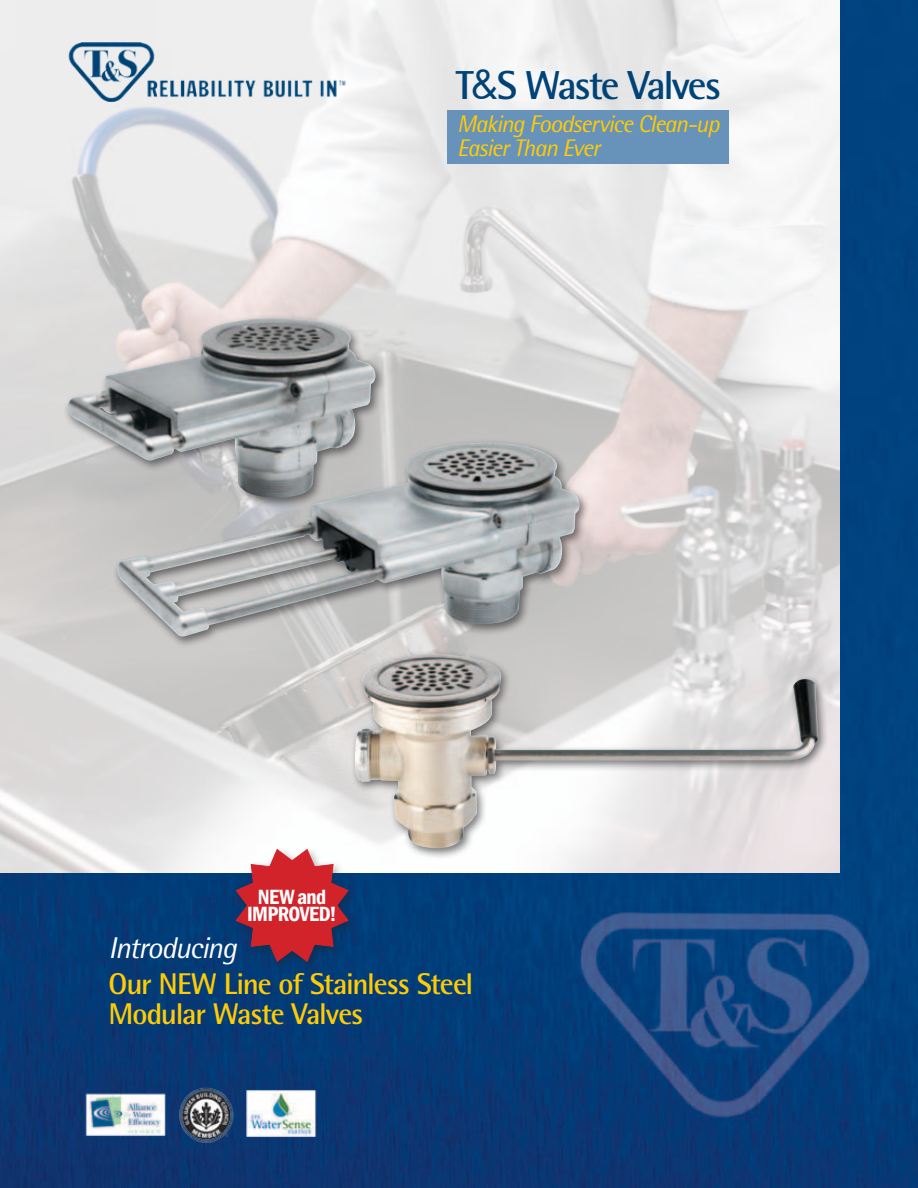
<style>
.page{position:relative;width:918px;height:1188px;background:#fff}
.page>*{position:absolute;margin:0;border:0;box-sizing:border-box;transform-origin:0 0}
.t1{font:700 40.5px "Rotis Semi Sans Std";letter-spacing:-.055em;color:#004376}
.t2{font:700 30px/30px "Rotis Semi Sans Std";letter-spacing:-.04em;color:#ffcb04}
.t3{font:italic 30px "Rotis Semi Sans Std";letter-spacing:-.04em;color:#fff}
.t4{font:italic 24px/24px "Rotis Semi Sans Std";letter-spacing:-.045em;color:#ffcb04}
.t5{font:600 condensed 21.15px/17.7px "Franklin Gothic";letter-spacing:-.03em;color:#fff;text-align:center}
.s1{font-family:"Futura BT";font-weight:400}
</style>
<div class="page">
<img style="left:0;top:0;width:918px;height:1188px">
<img style="left:0;top:0;width:840px;height:873px">
<img style="left:54px;top:42px;width:297px;height:60px">
<img style="left:81px;top:1076px;width:243px;height:85px">
<div style="left:63px;top:314px;width:323px;height:196px;background:#231f20;opacity:.6"></div>
<img style="left:67px;top:318px;width:309px;height:186px">
<div style="left:113px;top:438px;width:477px;height:210px;background:#231f20;opacity:.6"></div>
<img style="left:117px;top:443px;width:464px;height:194px">
<div style="left:447px;top:110px;width:282px;height:54px;background:#6793bb"></div>
<div style="left:231px;top:846px;width:128px;height:127px;background:#231f20;opacity:.4"></div>
<svg style="left:235px;top:848px;width:114px;height:115px;background:#a74456"></svg>
<div style="left:350px;top:650px;width:479px;height:210px;background:#231f20;opacity:.6"></div>
<img style="left:353px;top:654px;width:465px;height:195px">
<h1 class="t1" style="left:456px;top:61px;width:267px">T<span class="s1">&amp;</span>S Waste Valves</h1>
<p class="t4" style="left:457px;top:112px;width:264px">Making Foodservice Clean-up<br>Easier Than Ever</p>
<p class="t5" style="left:247px;top:887px;width:91px">NEW and<br>IMPROVED!</p>
<p class="t3" style="left:108px;top:930px;width:130px">Introducing</p>
<p class="t2" style="left:108px;top:969px;width:366px">Our NEW Line of Stainless Steel<br>Modular Waste Valves</p>
</div>
